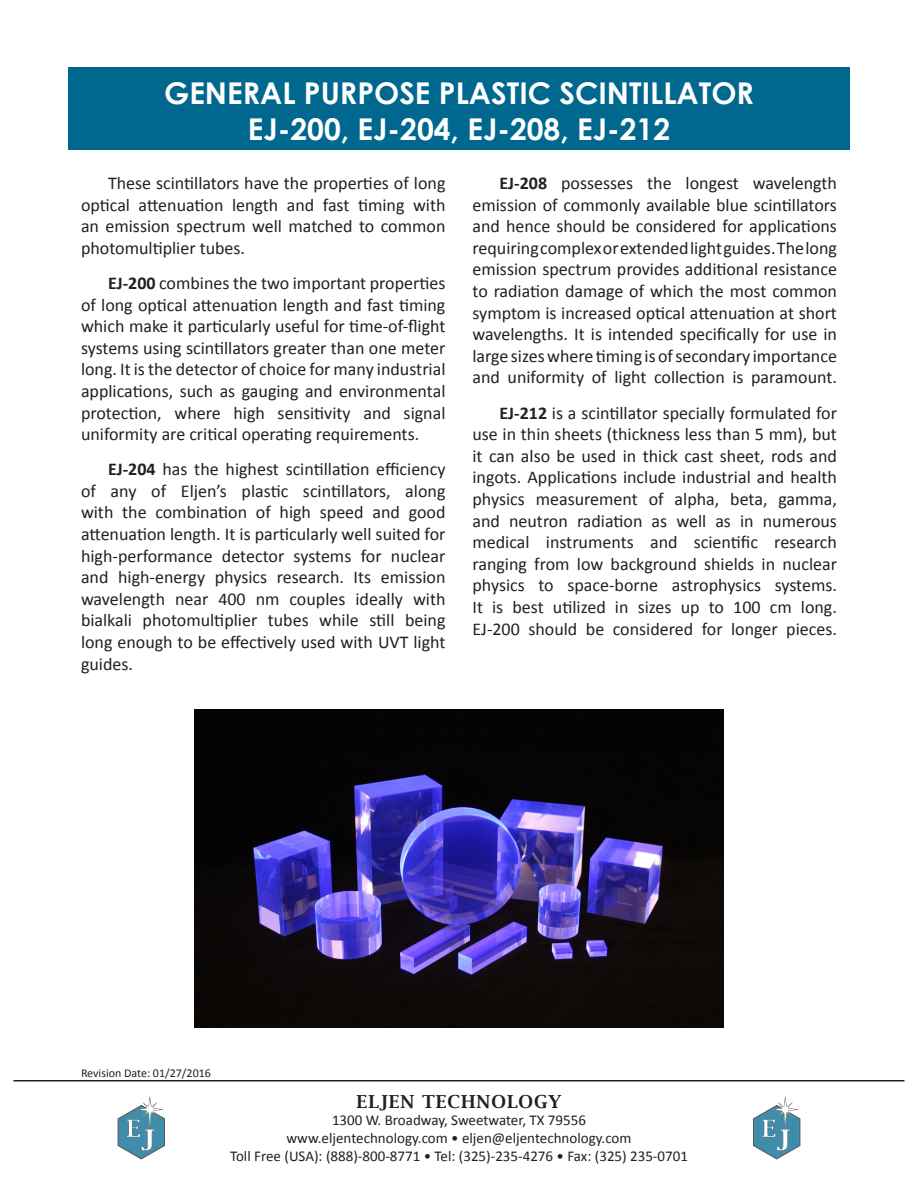
<style>
.page{position:relative;width:918px;height:1188px;background:#fff}
.page>*{position:absolute;margin:0;border:0;box-sizing:border-box;transform-origin:0 0}
.t1{font:700 30px/36px "Century Gothic";color:#fff;text-align:center}
.t2{font:18px/21.6px "Calibri";color:#231f20;text-align:justify}
.t3{font:600 18px "Lucida Bright";letter-spacing:.05em;color:#231f20}
.t4{font:15px/18px "Calibri";color:#231f20;text-align:center}
.t5{font:12px "Calibri";color:#231f20}
.s1{font-weight:700}
</style>
<div class="page">
<div style="left:68px;top:68px;width:782px;height:82px;background:#00688f"></div>
<hr style="left:14px;top:1080px;width:890px;height:2px;background:#231f20">
<svg style="left:118px;top:1096px;width:47px;height:63px"></svg>
<svg style="left:753px;top:1096px;width:47px;height:63px"></svg>
<img style="left:194px;top:710px;width:530px;height:318px">
<h1 class="t1" style="left:164px;top:73px;width:591px">GENERAL PURPOSE PLASTIC SCINTILLATOR<br>EJ-200, EJ-204, EJ-208, EJ-212</h1>
<p class="t2" style="left:81px;top:172px;width:366px;text-indent:27px">These scintillators have the properties of long optical attenuation length and fast timing with an emission spectrum well matched to common photomultiplier tubes.</p>
<p class="t2" style="left:81px;top:272px;width:366px;text-indent:27px"><span class="s1">EJ-200</span> combines the two important properties of long optical attenuation length and fast timing which make it particularly useful for time-of-flight systems using scintillators greater than one meter long. It is the detector of choice for many industrial applications, such as gauging and environmental protection, where high sensitivity and signal uniformity are critical operating requirements.</p>
<p class="t2" style="left:81px;top:458px;width:366px;text-indent:27px"><span class="s1">EJ-204</span> has the highest scintillation efficiency of any of Eljen’s plastic scintillators, along with the combination of high speed and good attenuation length. It is particularly well suited for high-performance detector systems for nuclear and high-energy physics research. Its emission wavelength near 400 nm couples ideally with bialkali photomultiplier tubes while still being long enough to be effectively used with UVT light guides.</p>
<p class="t2" style="left:472px;top:172px;width:366px;text-indent:27px"><span class="s1">EJ-208</span> possesses the longest wavelength emission of commonly available blue scintillators and hence should be considered for applications requiring complex or extended light guides. The long emission spectrum provides additional resistance to radiation damage of which the most common symptom is increased optical attenuation at short wavelengths. It is intended specifically for use in large sizes where timing is of secondary importance and uniformity of light collection is paramount.</p>
<p class="t2" style="left:472px;top:402px;width:366px;text-indent:27px"><span class="s1">EJ-212</span> is a scintillator specially formulated for use in thin sheets (thickness less than 5 mm), but it can also be used in thick cast sheet, rods and ingots. Applications include industrial and health physics measurement of alpha, beta, gamma, and neutron radiation as well as in numerous medical instruments and scientific research ranging from low background shields in nuclear physics to space-borne astrophysics systems.<br>It is best utilized in sizes up to 100 cm long.<br>EJ‑200 should be considered for longer pieces.</p>
<p class="t5" style="left:81px;top:1065px;width:131px">Revision Date: 01/27/2016</p>
<p class="t3" style="left:357px;top:1091px;width:206px">ELJEN TECHNOLOGY</p>
<p class="t4" style="left:230px;top:1111px;width:459px">1300 W. Broadway, Sweetwater, TX 79556<br>www.eljentechnology.com • eljen@eljentechnology.com<br>Toll Free (USA): (888)-800-8771 • Tel: (325)-235-4276 • Fax: (325) 235-0701</p>
</div>
